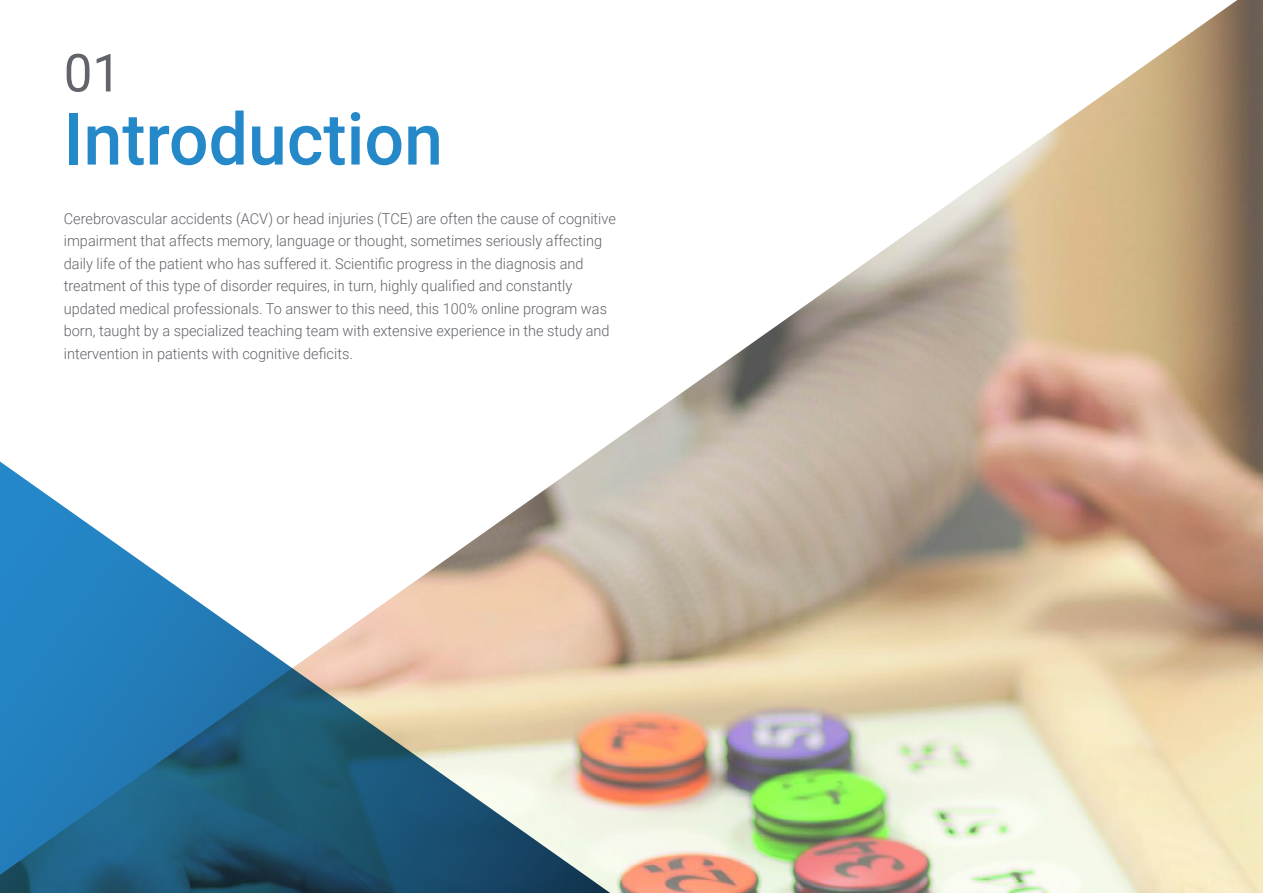
<style>
.page{position:relative;width:1263px;height:893px;background:#fff}
.page>*{position:absolute;margin:0;border:0;box-sizing:border-box;transform-origin:0 0}
.t1{font:500 72px "Roboto";color:#2488c9}
.t2{font:52.5px "Roboto";color:#61646a}
.t3{font:300 15px/22.5px "Roboto";color:#61646a}
</style>
<div class="page">
<img style="left:607px;top:0;width:656px;height:893px">
<svg style="left:0;top:446px;width:640px;height:447px"></svg>
<h2 class="t2" style="left:64px;top:36px;width:59px">01</h2>
<h1 class="t1" style="left:64px;top:89px;width:381px">Introduction</h1>
<p class="t3" style="left:64px;top:207px;width:554px">Cerebrovascular accidents (ACV) or head injuries (TCE) are often the cause of cognitive impairment that affects memory, language or thought, sometimes seriously affecting daily life of the patient who has suffered it. Scientific progress in the diagnosis and treatment of this type of disorder requires, in turn, highly qualified and constantly updated medical professionals. To answer to this need, this 100% online program was born, taught by a specialized teaching team with extensive experience in the study and intervention in patients with cognitive deficits.</p>
</div>
